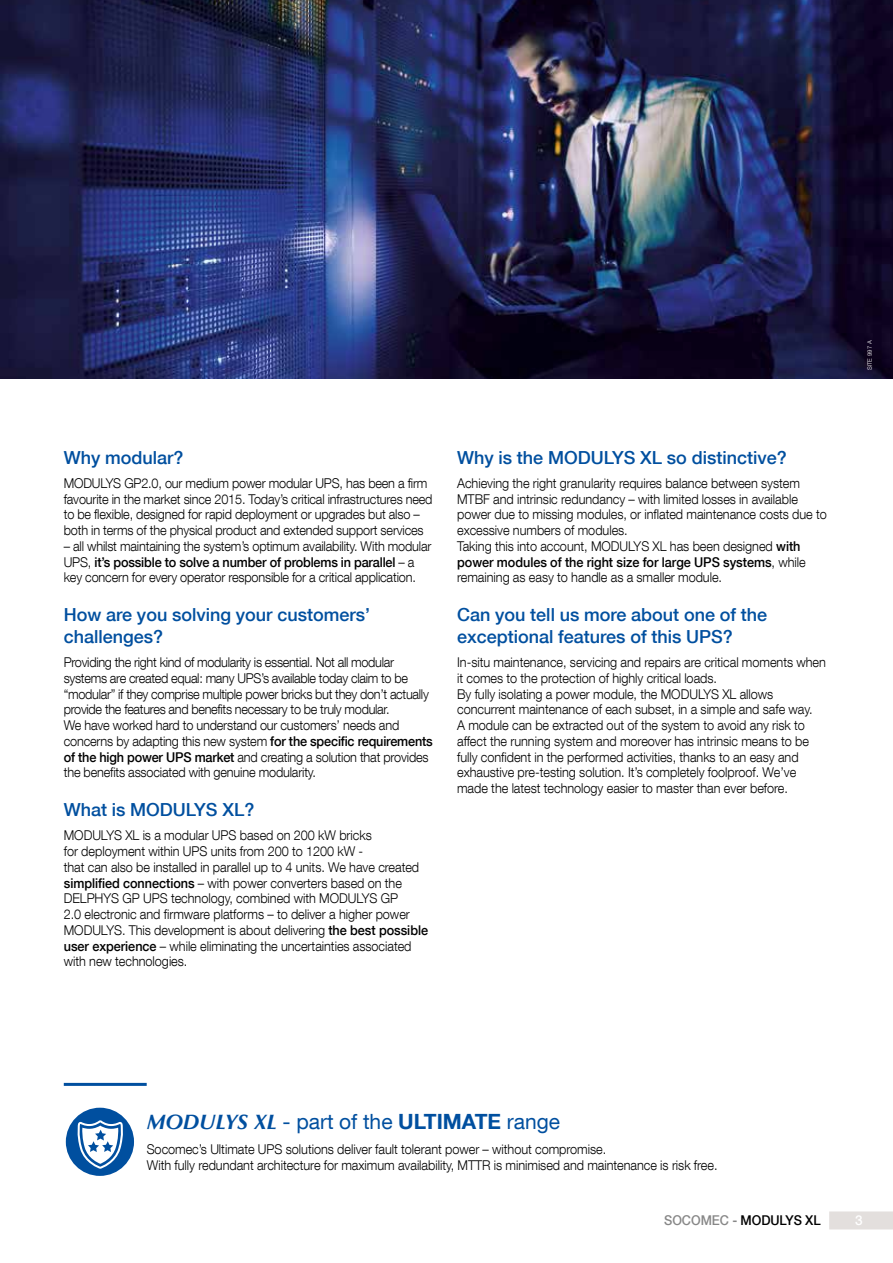
<style>
.page{position:relative;width:893px;height:1263px;background:#fff}
.page>*{position:absolute;margin:0;border:0;box-sizing:border-box;transform-origin:0 0}
.t1{font:21px "Helvetica Neue LT Com";color:#004f9f}
.t2{font:500 18px/21.8px "Helvetica Neue LT Com";color:#004f9f}
.t3{font:300 13.5px/15.8px "Helvetica Neue LT Com";letter-spacing:-.005em;color:#000;scale:.94 1}
.t4{font:300 13.5px/15.8px "Helvetica Neue LT Com";letter-spacing:-.025em;color:#000;scale:.94 1}
.t5{font:500 13.5px "Helvetica Neue LT Com";letter-spacing:-.005em;color:#000;scale:.94 1}
.t6{font:500 13.5px "Helvetica Neue LT Com";color:#fff}
.t7{font:300 6px "Helvetica Neue LT Com";color:#fff}
.s1{font-weight:500}
.s2{font-family:"Optima LT Std";font-weight:700;font-style:italic}
.s3{font-weight:700}
.s4{color:#878787}
</style>
<div class="page">
<div style="left:829px;top:1211px;width:64px;height:18px;background:#e3dfdd"></div>
<hr style="left:64px;top:1083px;width:83px;height:3px;background:#004f9f">
<svg style="left:65px;top:1107px;width:69px;height:69px"></svg>
<img style="left:0;top:0;width:893px;height:378px">
<h2 class="t2" style="left:64px;top:446px;width:121px">Why modular?</h2>
<p class="t3" style="left:64px;top:475px;width:394px">MODULYS GP2.0, our medium power modular UPS, has been a firm favourite in the market since 2015. Today’s critical infrastructures need to be flexible, designed for rapid deployment or upgrades but also – both in terms of the physical product and extended support services</p>
<p class="t3" style="left:64px;top:538px;width:393px">– all whilst maintaining the system’s optimum availability. With modular<br>UPS, <span class="s1">it’s possible to solve a number of problems in parallel</span> – a key concern for every operator responsible for a critical application.</p>
<h2 class="t2" style="left:64px;top:604px;width:308px">How are you solving your customers’ challenges?</h2>
<p class="t4" style="left:64px;top:654px;width:394px">Providing the right kind of modularity is essential. Not all modular systems are created equal: many UPS’s available today claim to be “modular” if they comprise multiple power bricks but they don’t actually provide the features and benefits necessary to be truly modular.<br>We have worked hard to understand our customers’ needs and concerns by adapting this new system <span class="s1">for the specific requirements of the high power UPS market</span> and creating a solution that provides the benefits associated with genuine modularity.</p>
<h2 class="t2" style="left:64px;top:799px;width:192px">What is MODULYS XL?</h2>
<p class="t3" style="left:64px;top:827px;width:389px">MODULYS XL is a modular UPS based on 200 kW bricks<br>for deployment within UPS units from 200 to 1200 kW -<br>that can also be installed in parallel up to 4 units. We have created <span class="s1">simplified connections</span> – with power converters based on the DELPHYS GP UPS technology, combined with MODULYS GP<br>2.0 electronic and firmware platforms – to deliver a higher power MODULYS. This development is about delivering <span class="s1">the best possible user experience</span> – while eliminating the uncertainties associated with new technologies.</p>
<h2 class="t2" style="left:457px;top:446px;width:331px">Why is the MODULYS XL so distinctive?</h2>
<p class="t3" style="left:457px;top:475px;width:395px">Achieving the right granularity requires balance between system MTBF and intrinsic redundancy – with limited losses in available power due to missing modules, or inflated maintenance costs due to excessive numbers of modules.<br>Taking this into account, MODULYS XL has been designed <span class="s1">with power modules of the right size for large UPS systems</span>, while remaining as easy to handle as a smaller module.</p>
<h2 class="t2" style="left:457px;top:604px;width:312px">Can you tell us more about one of the exceptional features of this UPS?</h2>
<p class="t3" style="left:457px;top:654px;width:394px">In-situ maintenance, servicing and repairs are critical moments when it comes to the protection of highly critical loads.<br>By fully isolating a power module, the MODULYS XL allows concurrent maintenance of each subset, in a simple and safe way.<br>A module can be extracted out of the system to avoid any risk to affect the running system and moreover has intrinsic means to be fully confident in the performed activities, thanks to an easy and exhaustive pre-testing solution. It’s completely foolproof. We’ve made the latest technology easier to master than ever before.</p>
<p class="t7" style="left:866px;top:370px;width:31px;rotate:-90deg">SITE 997 A</p>
<h1 class="t1" style="left:147px;top:1109px;width:415px"><span class="s2">MODULYS XL</span> - part of the <span class="s3">ULTIMATE</span> range</h1>
<p class="t3" style="left:147px;top:1141px;width:609px">Socomec’s Ultimate UPS solutions deliver fault tolerant power – without compromise.<br>With fully redundant architecture for maximum availability, MTTR is minimised and maintenance is risk free.</p>
<p class="t5" style="left:664px;top:1212px;width:168px"><span class="s4">SOCOMEC -</span> MODULYS XL</p>
<p class="t6" style="left:855px;top:1212px;width:9px">3</p>
</div>
